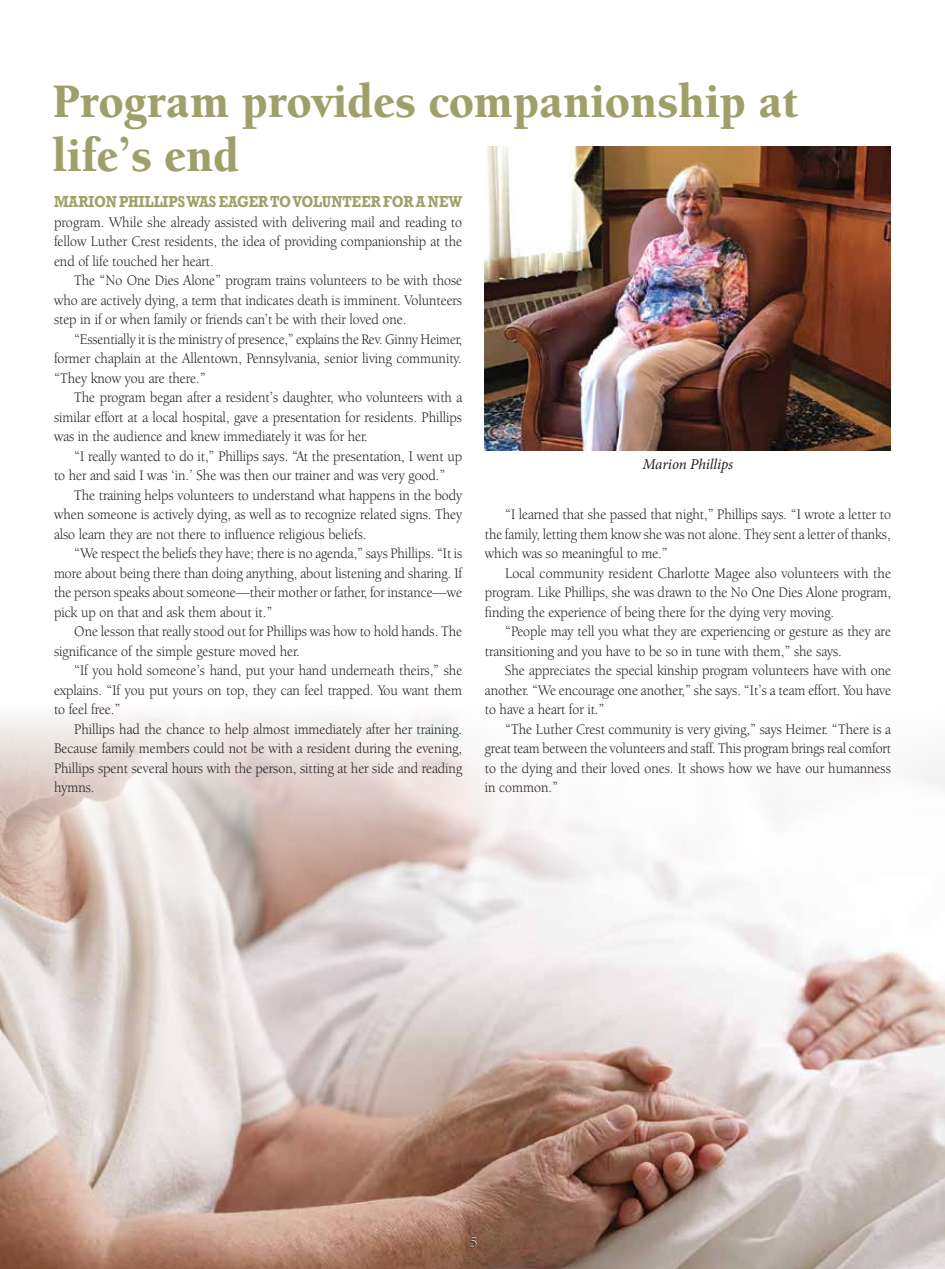
<style>
.page{position:relative;width:945px;height:1269px;background:#fff}
.page>*{position:absolute;margin:0;border:0;box-sizing:border-box;transform-origin:0 0}
.t1{font:900 49.5px/54px "Berkeley Oldstyle IT Cby BT";color:#9fa069;scale:.95 1}
.t2{font:15px/19.5px "Berkeley Oldstyle IT Cby BT";color:#231f20;text-align:justify;scale:.94 1}
.t3{font:15px/19.5px "Berkeley Oldstyle IT Cby BT";color:#231f20;text-align:justify;scale:.95 1}
.t4{font:15px/19.5px "Berkeley Oldstyle IT Cby BT";color:#231f20;text-align:justify;scale:.93 1}
.t5{font:700 15px "Rockwell";color:#9fa069;scale:.86 1}
.t6{font:italic 15px "Minion Pro";letter-spacing:-.01em;color:#231f20}
.t7{font:15px "Berkeley Oldstyle IT Cby BT";color:#fff;scale:.94 1}
</style>
<div class="page">
<img style="left:0;top:713px;width:945px;height:556px">
<img style="left:485px;top:146px;width:406px;height:305px">
<h1 class="t1" style="left:52px;top:73px;width:786px">Program provides companionship at life’s end</h1>
<p class="t5" style="left:54px;top:192px;width:476px">MARION PHILLIPS WAS EAGER TO VOLUNTEER FOR A NEW</p>
<p class="t3" style="left:54px;top:212px;width:431px">program. While she already assisted with delivering mail and reading to fellow Luther Crest residents, the idea of providing companionship at the end of life touched her heart.</p>
<p class="t2" style="left:54px;top:271px;width:436px;text-indent:20px">The “No One Dies Alone” program trains volunteers to be with those who are actively dying, a term that indicates death is imminent. Volunteers step in if or when family or friends can’t be with their loved one.</p>
<p class="t4" style="left:54px;top:329px;width:440px;text-indent:20px">“Essentially it is the ministry of presence,” explains the Rev. Ginny Heimer, former chaplain at the Allentown, Pennsylvania, senior living community. “They know you are there.”</p>
<p class="t2" style="left:54px;top:388px;width:436px;text-indent:20px">The program began after a resident’s daughter, who volunteers with a similar effort at a local hospital, gave a presentation for residents. Phillips was in the audience and knew immediately it was for her.</p>
<p class="t2" style="left:54px;top:446px;width:436px;text-indent:20px">“I really wanted to do it,” Phillips says. “At the presentation, I went up to her and said I was ‘in.’ She was then our trainer and was very good.”</p>
<p class="t2" style="left:54px;top:485px;width:436px;text-indent:20px">The training helps volunteers to understand what happens in the body when someone is actively dying, as well as to recognize related signs. They also learn they are not there to influence religious beliefs.</p>
<p class="t2" style="left:54px;top:544px;width:436px;text-indent:20px">“We respect the beliefs they have; there is no agenda,” says Phillips. “It is more about being there than doing anything, about listening and sharing. If the person speaks about someone—their mother or father, for instance—we pick up on that and ask them about it.”</p>
<p class="t2" style="left:54px;top:622px;width:436px;text-indent:20px">One lesson that really stood out for Phillips was how to hold hands. The significance of the simple gesture moved her.</p>
<p class="t2" style="left:54px;top:661px;width:436px;text-indent:20px">“If you hold someone’s hand, put your hand underneath theirs,” she explains. “If you put yours on top, they can feel trapped. You want them to feel free.”</p>
<p class="t2" style="left:54px;top:719px;width:436px;text-indent:20px">Phillips had the chance to help almost immediately after her training.<br>Because family members could not be with a resident during the evening, Phillips spent several hours with the person, sitting at her side and reading hymns.</p>
<p class="t6" style="left:643px;top:454px;width:92px">Marion Phillips</p>
<p class="t2" style="left:485px;top:505px;width:433px;text-indent:20px">“I learned that she passed that night,” Phillips says. “I wrote a letter to the family, letting them know she was not alone. They sent a letter of thanks, which was so meaningful to me.”</p>
<p class="t3" style="left:485px;top:563px;width:429px;text-indent:20px">Local community resident Charlotte Magee also volunteers with the program. Like Phillips, she was drawn to the No One Dies Alone program, finding the experience of being there for the dying very moving.</p>
<p class="t2" style="left:485px;top:622px;width:433px;text-indent:20px">“People may tell you what they are experiencing or gesture as they are transitioning and you have to be so in tune with them,” she says.</p>
<p class="t2" style="left:485px;top:661px;width:434px;text-indent:20px">She appreciates the special kinship program volunteers have with one another. “We encourage one another,” she says. “It’s a team effort. You have to have a heart for it.”</p>
<p class="t2" style="left:485px;top:719px;width:433px;text-indent:20px">“The Luther Crest community is very giving,” says Heimer. “There is a great team between the volunteers and staff. This program brings real comfort to the dying and their loved ones. It shows how we have our humanness in common.”</p>
<p class="t7" style="left:470px;top:1233px;width:9px">5</p>
</div>
